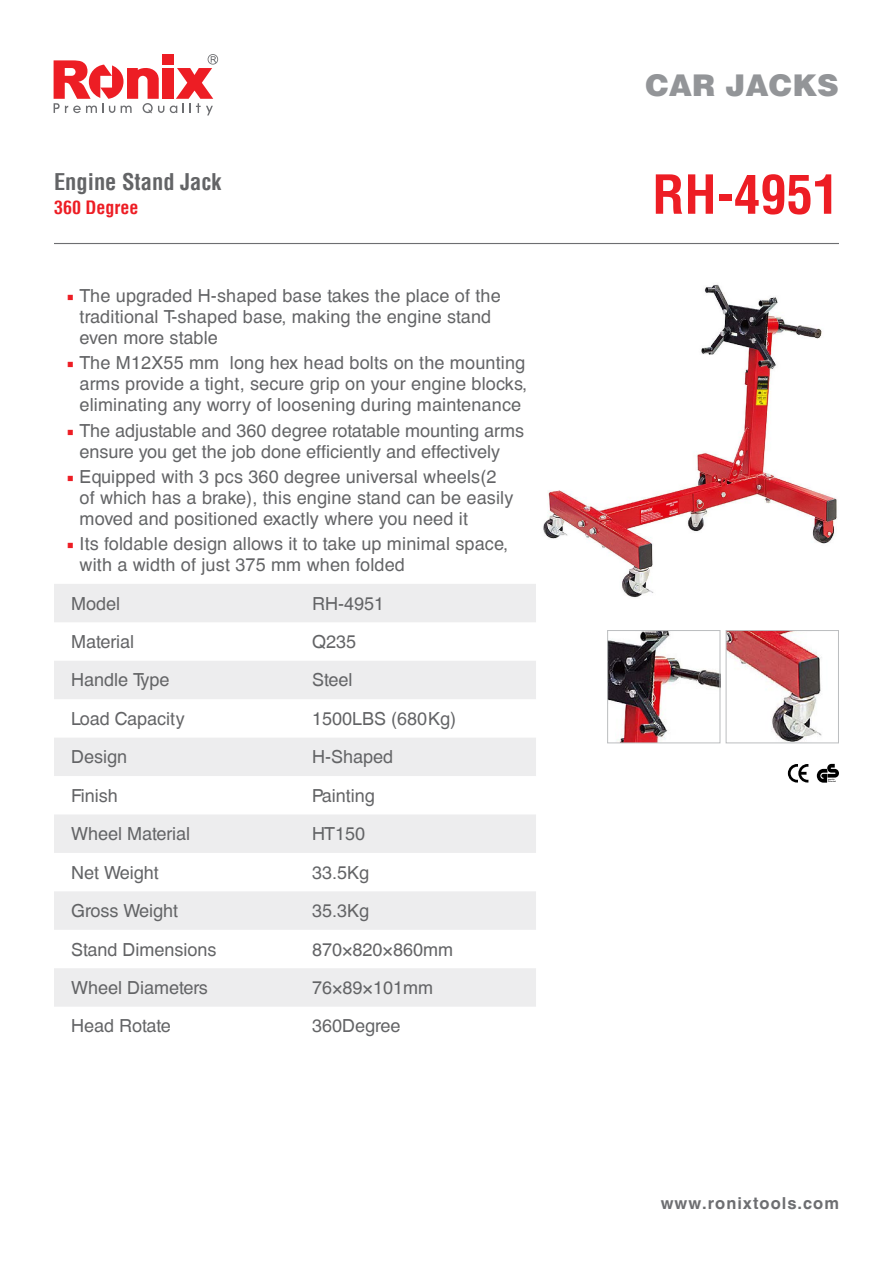
<style>
.page{position:relative;width:893px;height:1263px;background:#fff}
.page>*{position:absolute;margin:0;border:0;box-sizing:border-box;transform-origin:0 0}
.t1{font:700 condensed 52.5px "Helvetica LT";color:#ed1d24}
.t2{font:900 30px "Helvetica LT";color:#939598}
.t3{font:700 condensed 22.5px "Helvetica LT";color:#636466}
.t4{font:18px/21px "Helvetica CE";color:#636466}
.t5{font:700 condensed 18px "Helvetica LT";color:#ed1d24}
.t6{font:700 16.5px "Helvetica CE";letter-spacing:.06em;color:#6d6e71}
.s1{font-family:"Minion Pro";color:#ed1d24}
</style>
<div class="page">
<svg style="left:170px;top:54px;width:48px;height:61px"></svg>
<div style="left:162px;top:68px;width:11px;height:31px;background:#ed1d24"></div>
<svg style="left:54px;top:60px;width:110px;height:53px"></svg>
<div style="left:162px;top:54px;width:11px;height:11px;background:#ed1d24"></div>
<svg style="left:54px;top:584px;width:482px;height:423px;fill:#ededee"></svg>
<hr style="left:54px;top:243px;width:785px;height:1px;background:#6d6e71">
<img style="left:543px;top:284px;width:294px;height:314px">
<img style="left:609px;top:632px;width:109px;height:109px">
<div style="left:607px;top:630px;width:113px;height:113px;border:1px solid #bcbec0"></div>
<img style="left:728px;top:632px;width:94px;height:109px">
<div style="left:726px;top:630px;width:113px;height:113px;border:1px solid #bcbec0"></div>
<svg style="left:788px;top:764px;width:20px;height:18px"></svg>
<svg style="left:817px;top:764px;width:22px;height:19px"></svg>
<p class="t3" style="left:54px;top:167px;width:169px">Engine Stand Jack</p>
<p class="t5" style="left:54px;top:196px;width:86px">360 Degree</p>
<p class="t4" style="left:80px;top:285px;width:423px;text-indent:-13px"><span class="s1">■</span> The upgraded H-shaped base takes the place of the traditional T-shaped base, making the engine stand even more stable</p>
<p class="t4" style="left:80px;top:353px;width:449px;text-align:justify;text-indent:-13px"><span class="s1">■</span> The M12X55 mm long hex head bolts on the mounting arms provide a tight, secure grip on your engine blocks, eliminating any worry of loosening during maintenance</p>
<p class="t4" style="left:80px;top:420px;width:446px;text-indent:-13px"><span class="s1">■</span> The adjustable and 360 degree rotatable mounting arms ensure you get the job done efficiently and effectively</p>
<p class="t4" style="left:80px;top:466px;width:435px;text-indent:-13px"><span class="s1">■</span> Equipped with 3 pcs 360 degree universal wheels(2 of which has a brake), this engine stand can be easily moved and positioned exactly where you need it</p>
<p class="t4" style="left:80px;top:533px;width:430px;text-indent:-13px"><span class="s1">■</span> Its foldable design allows it to take up minimal space, with a width of just 375 mm when folded</p>
<p class="t4" style="left:71px;top:593px;width:51px">Model</p>
<p class="t4" style="left:312px;top:593px;width:74px">RH-4951</p>
<p class="t4" style="left:71px;top:631px;width:65px">Material</p>
<p class="t4" style="left:312px;top:631px;width:46px">Q235</p>
<p class="t4" style="left:71px;top:670px;width:100px">Handle Type</p>
<p class="t4" style="left:312px;top:670px;width:42px">Steel</p>
<p class="t4" style="left:71px;top:708px;width:115px">Load Capacity</p>
<p class="t4" style="left:312px;top:708px;width:146px">1500LBS (680Kg)</p>
<p class="t4" style="left:71px;top:747px;width:58px">Design</p>
<p class="t4" style="left:312px;top:747px;width:83px">H-Shaped</p>
<p class="t4" style="left:71px;top:785px;width:48px">Finish</p>
<p class="t4" style="left:312px;top:785px;width:64px">Painting</p>
<p class="t4" style="left:71px;top:823px;width:121px">Wheel Material</p>
<p class="t4" style="left:312px;top:823px;width:55px">HT150</p>
<p class="t4" style="left:71px;top:862px;width:89px">Net Weight</p>
<p class="t4" style="left:312px;top:862px;width:59px">33.5Kg</p>
<p class="t4" style="left:71px;top:900px;width:109px">Gross Weight</p>
<p class="t4" style="left:312px;top:900px;width:59px">35.3Kg</p>
<p class="t4" style="left:71px;top:939px;width:147px">Stand Dimensions</p>
<p class="t4" style="left:312px;top:939px;width:143px">870×820×860mm</p>
<p class="t4" style="left:71px;top:977px;width:138px">Wheel Diameters</p>
<p class="t4" style="left:312px;top:977px;width:123px">76×89×101mm</p>
<p class="t4" style="left:71px;top:1016px;width:101px">Head Rotate</p>
<p class="t4" style="left:312px;top:1016px;width:90px">360Degree</p>
<h2 class="t2" style="left:646px;top:65px;width:195px">CAR JACKS</h2>
<h1 class="t1" style="left:652px;top:162px;width:188px">RH-4951</h1>
<p class="t6" style="left:661px;top:1193px;width:180px">www.ronixtools.com</p>
</div>
